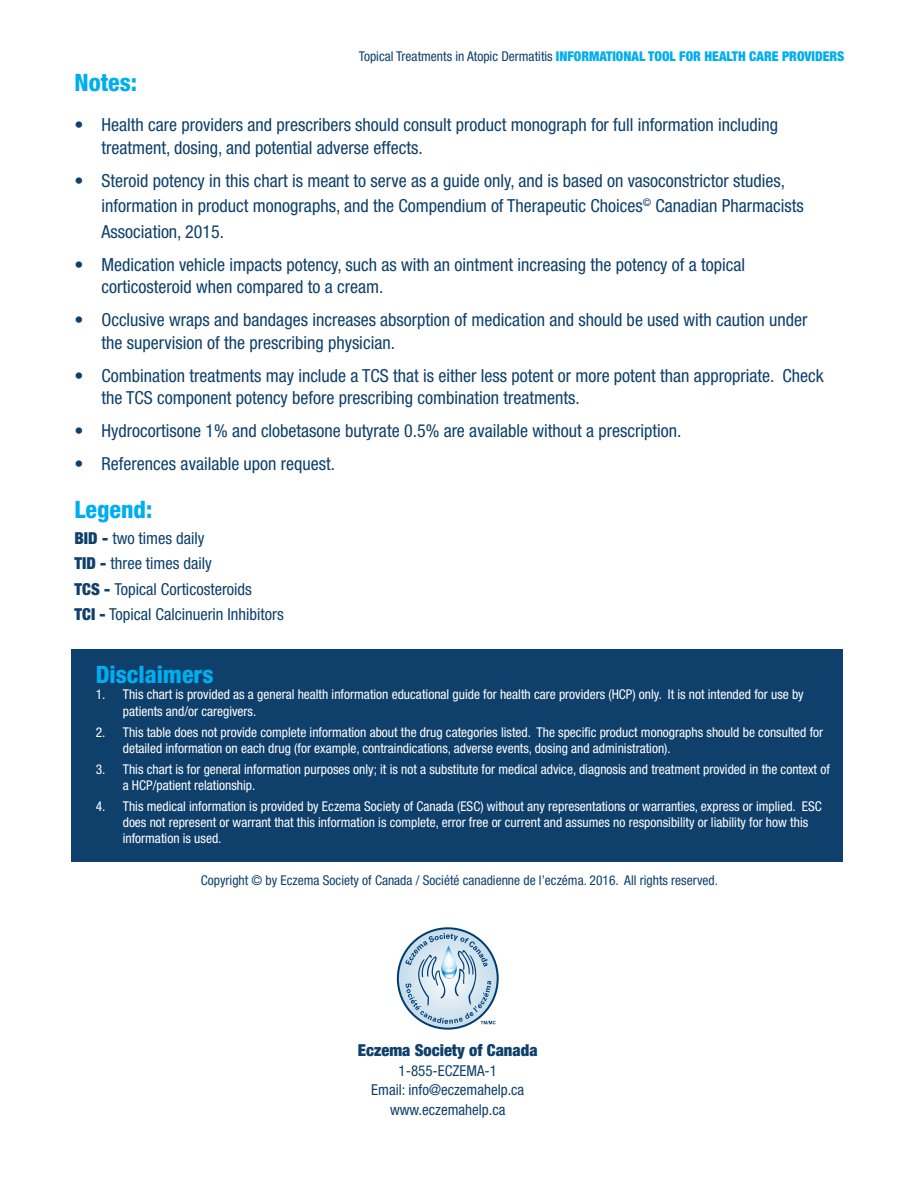
<style>
.page{position:relative;width:918px;height:1188px;background:#fff}
.page>*{position:absolute;margin:0;border:0;box-sizing:border-box;transform-origin:0 0}
.t1{font:800 condensed 24px "Helvetica Neue";color:#00aeef}
.t2{font:condensed 18px/22.5px "Helvetica Neue";color:#0f406b}
.t3{font:condensed 16.5px/25.5px "Helvetica Neue";color:#0f406b}
.t4{font:900 condensed 16.5px "Helvetica Neue";color:#0f406b}
.t5{font:condensed 15px/19.5px "Helvetica Neue";color:#0f406b;text-align:center}
.t6{font:condensed 13.5px/16.2px "Helvetica Neue";color:#fff}
.t7{font:condensed 13.5px "Helvetica Neue";color:#0f406b}
.t8{font:900 condensed 13.5px "Helvetica Neue";color:#00aeef}
.s1{font-weight:400;color:#0f406b}
.s2{font-weight:900}
</style>
<div class="page">
<div style="left:72px;top:649px;width:771px;height:212px;background:#0f406b"></div>
<img style="left:398px;top:928px;width:100px;height:101px;border-radius:50px">
<div style="left:397px;top:927px;width:102px;height:103px;border:2px solid #003b71;border-radius:50%"></div>
<svg style="left:405px;top:933px;width:91px;height:91px;background:#b9cfdf"></svg>
<p class="t8" style="left:359px;top:48px;width:487px"><span class="s1">Topical Treatments in Atopic Dermatitis</span> INFORMATIONAL TOOL FOR HEALTH CARE PROVIDERS</p>
<h1 class="t1" style="left:75px;top:67px;width:64px">Notes:</h1>
<p class="t2" style="left:102px;top:113px;width:678px;text-indent:-27px">• Health care providers and prescribers should consult product monograph for full information including treatment, dosing, and potential adverse effects.</p>
<p class="t2" style="left:102px;top:167px;width:704px;line-height:25.5px;text-indent:-27px">• Steroid potency in this chart is meant to serve as a guide only, and is based on vasoconstrictor studies, information in product monographs, and the Compendium of Therapeutic Choices<sup>©</sup> Canadian Pharmacists<br>Association, 2015.</p>
<p class="t2" style="left:102px;top:253px;width:645px;text-indent:-27px">• Medication vehicle impacts potency, such as with an ointment increasing the potency of a topical corticosteroid when compared to a cream.</p>
<p class="t2" style="left:102px;top:308px;width:708px;text-indent:-27px">• Occlusive wraps and bandages increases absorption of medication and should be used with caution under the supervision of the prescribing physician.</p>
<p class="t2" style="left:102px;top:364px;width:724px;text-indent:-27px">• Combination treatments may include a TCS that is either less potent or more potent than appropriate. Check the TCS component potency before prescribing combination treatments.</p>
<p class="t2" style="left:75px;top:419px;width:608px">• Hydrocortisone 1% and clobetasone butyrate 0.5% are available without a prescription.</p>
<p class="t2" style="left:75px;top:452px;width:262px">• References available upon request.</p>
<h1 class="t1" style="left:75px;top:495px;width:79px">Legend:</h1>
<p class="t3" style="left:75px;top:525px;width:211px"><span class="s2">BID -</span> two times daily<br><span class="s2">TID -</span> three times daily<br><span class="s2">TCS -</span> Topical Corticosteroids<br><span class="s2">TCI -</span> Topical Calcinuerin Inhibitors</p>
<h1 class="t1" style="left:96px;top:660px;width:119px">Disclaimers</h1>
<p class="t6" style="left:123px;top:686px;width:682px;text-indent:-27px">1. This chart is provided as a general health information educational guide for health care providers (HCP) only. It is not intended for use by patients and/or caregivers.</p>
<p class="t6" style="left:123px;top:724px;width:702px;text-indent:-27px">2. This table does not provide complete information about the drug categories listed. The specific product monographs should be consulted for detailed information on each drug (for example, contraindications, adverse events, dosing and administration).</p>
<p class="t6" style="left:123px;top:761px;width:709px;text-indent:-27px">3. This chart is for general information purposes only; it is not a substitute for medical advice, diagnosis and treatment provided in the context of a HCP/patient relationship.</p>
<p class="t6" style="left:123px;top:798px;width:701px;text-indent:-27px">4. This medical information is provided by Eczema Society of Canada (ESC) without any representations or warranties, express or implied. ESC does not represent or warrant that this information is complete, error free or current and assumes no responsibility or liability for how this information is used.</p>
<p class="t7" style="left:201px;top:873px;width:519px">Copyright © by Eczema Society of Canada / Société canadienne de l’eczéma. 2016. All rights reserved.</p>
<p class="t4" style="left:358px;top:1040px;width:181px">Eczema Society of Canada</p>
<p class="t5" style="left:371px;top:1061px;width:155px">1-855-ECZEMA-1<br>Email: info@eczemahelp.ca www.eczemahelp.ca</p>
</div>
